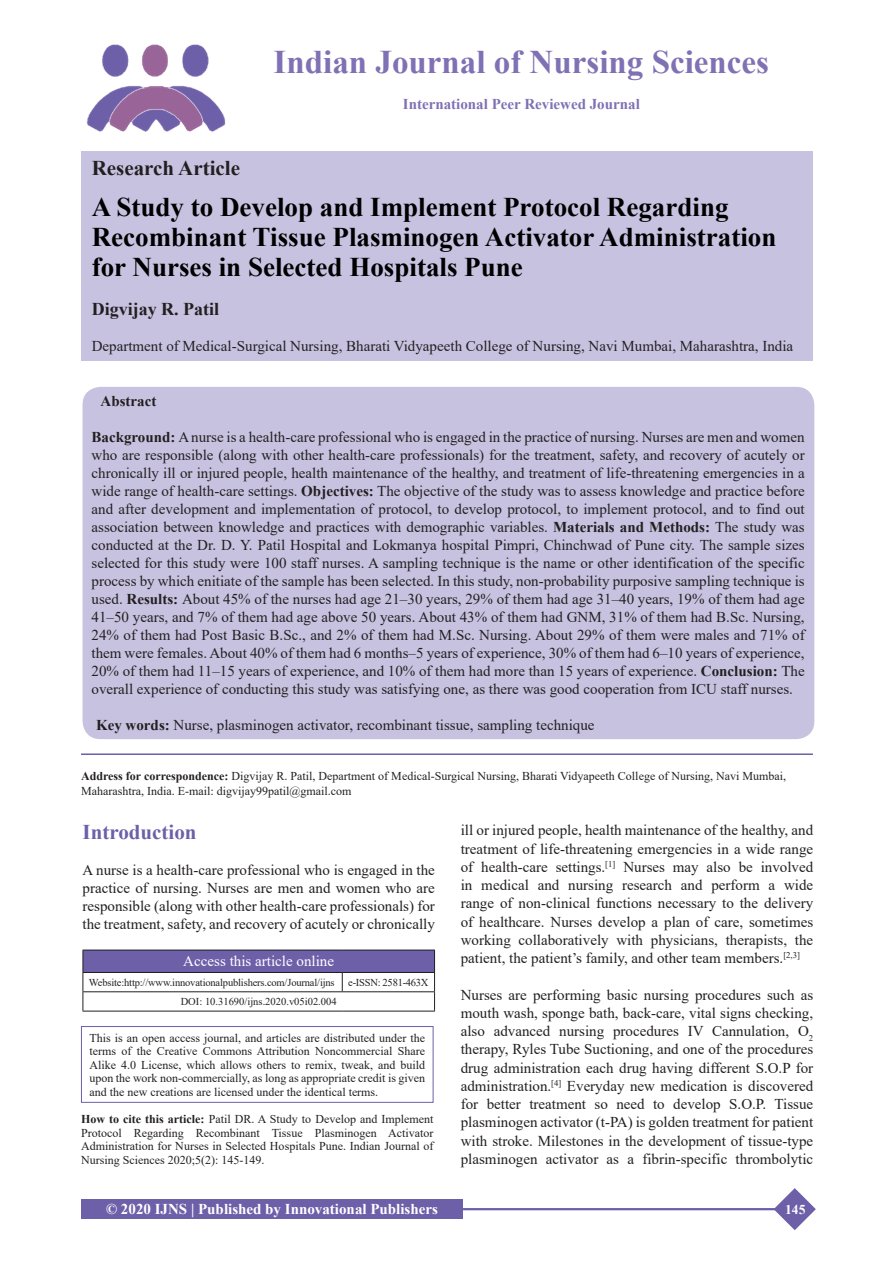
<style>
.page{position:relative;width:894px;height:1263px;background:#fff}
.page>*{position:absolute;margin:0;border:0;box-sizing:border-box;transform-origin:0 0}
.J_Name{font:700 33px "Times New Roman";color:#7f71b4}
.AT{font:700 27px/30px "Times New Roman";color:#000}
.AH{font:700 21px "Times New Roman";color:#231f20}
.t1{font:700 21px "Times New Roman";color:#6e5fa9}
.AU{font:700 18px "Times New Roman";color:#231f20}
.ABS{font:15px/18px "Times New Roman";color:#231f20;text-align:justify}
.TX{font:15px/18.3px "Times New Roman";color:#231f20;text-align:justify}
.AFF{font:15px "Times New Roman";color:#231f20}
.KWD{font:15px "Times New Roman";color:#231f20}
.RF{font:700 15px "Times New Roman";color:#fff}
.J_Name_S{font:700 15px "Times New Roman";color:#7f71b4}
.Access_Online{font:15px "Times New Roman";color:#fff}
.ABSH{font:700 15px "Times New Roman";color:#231f20}
.F{font:700 13.5px "Times New Roman";color:#fff}
.OPEN_Access{font:12px/13.5px "Times New Roman";color:#231f20;text-align:justify}
.HTC{font:12px/13.5px "Times New Roman";color:#231f20;text-align:justify}
.ADD{font:12px/14.4px "Times New Roman";color:#231f20}
.WEB{font:10.5px "Times New Roman";letter-spacing:-.015em;color:#231f20}
.DOI{font:10.5px "Times New Roman";color:#231f20}
.s1{font-weight:700}
</style>
<div class="page">
<hr style="left:411px;top:1208px;width:386px;height:2px;background:#6e5fa9">
<svg style="left:773px;top:1188px;width:42px;height:42px"></svg>
<div style="left:81px;top:1198px;width:381px;height:20px;background:#6e5fa9"></div>
<div style="left:82px;top:387px;width:732px;height:352px;background:#c7c2e0;border-radius:18px"></div>
<img style="left:86px;top:44px;width:140px;height:88px">
<div style="left:81px;top:151px;width:731px;height:210px;background:#c7c2e0"></div>
<hr style="left:81px;top:753px;width:731px;height:2px;background:#6e5fa9">
<div style="left:83px;top:950px;width:351px;height:22px;background:#6e5fa9"></div>
<hr style="left:82px;top:949px;width:260px;height:1px;background:#231f20">
<hr style="left:342px;top:949px;width:93px;height:1px;background:#231f20">
<hr style="left:342px;top:972px;width:93px;height:1px;background:#231f20">
<hr style="left:82px;top:972px;width:260px;height:1px;background:#231f20">
<svg style="left:342px;top:973px;width:1px;height:18px"></svg>
<hr style="left:82px;top:991px;width:260px;height:1px;background:#231f20">
<svg style="left:82px;top:950px;width:1px;height:60px"></svg>
<hr style="left:342px;top:991px;width:93px;height:1px;background:#231f20">
<svg style="left:434px;top:950px;width:1px;height:60px"></svg>
<hr style="left:82px;top:1010px;width:260px;height:1px;background:#231f20">
<hr style="left:342px;top:1010px;width:93px;height:1px;background:#231f20">
<div style="left:81px;top:1026px;width:352px;height:76px;border:1px solid #6e5fa9"></div>
<p class="J_Name" style="left:273px;top:38px;width:497px">Indian Journal of Nursing Sciences</p>
<p class="J_Name_S" style="left:402px;top:93px;width:238px">International Peer Reviewed Journal</p>
<p class="AH" style="left:92px;top:153px;width:150px">Research Article</p>
<p class="AT" style="left:92px;top:191px;width:686px">A Study to Develop and Implement Protocol Regarding<br>Recombinant Tissue Plasminogen Activator Administration for Nurses in Selected Hospitals Pune</p>
<p class="AU" style="left:92px;top:296px;width:129px">Digvijay R. Patil</p>
<p class="AFF" style="left:92px;top:335px;width:702px">Department of Medical-Surgical Nursing, Bharati Vidyapeeth College of Nursing, Navi Mumbai, Maharashtra, India</p>
<p class="ABSH" style="left:100px;top:390px;width:57px">Abstract</p>
<p class="ABS" style="left:91px;top:427px;width:714px"><span class="s1">Background:</span> A nurse is a health-care professional who is engaged in the practice of nursing. Nurses are men and women who are responsible (along with other health-care professionals) for the treatment, safety, and recovery of acutely or chronically ill or injured people, health maintenance of the healthy, and treatment of life-threatening emergencies in a wide range of health-care settings. <span class="s1">Objectives:</span> The objective of the study was to assess knowledge and practice before and after development and implementation of protocol, to develop protocol, to implement protocol, and to find out association between knowledge and practices with demographic variables. <span class="s1">Materials and Methods:</span> The study was conducted at the Dr. D. Y. Patil Hospital and Lokmanya hospital Pimpri, Chinchwad of Pune city. The sample sizes selected for this study were 100 staff nurses. A sampling technique is the name or other identification of the specific process by which enitiate of the sample has been selected. In this study, non-probability purposive sampling technique is used. <span class="s1">Results:</span> About 45% of the nurses had age 21–30 years, 29% of them had age 31–40 years, 19% of them had age 41–50 years, and 7% of them had age above 50 years. About 43% of them had GNM, 31% of them had B.Sc. Nursing, 24% of them had Post Basic B.Sc., and 2% of them had M.Sc. Nursing. About 29% of them were males and 71% of them were females. About 40% of them had 6 months–5 years of experience, 30% of them had 6–10 years of experience, 20% of them had 11–15 years of experience, and 10% of them had more than 15 years of experience. <span class="s1">Conclusion:</span> The overall experience of conducting this study was satisfying one, as there was good cooperation from ICU staff nurses.</p>
<p class="KWD" style="left:96px;top:714px;width:500px"><span class="s1">Key words:</span> Nurse, plasminogen activator, recombinant tissue, sampling technique</p>
<p class="ADD" style="left:81px;top:769px;width:706px"><span class="s1">Address for correspondence:</span> Digvijay R. Patil, Department of Medical-Surgical Nursing, Bharati Vidyapeeth College of Nursing, Navi Mumbai,<br>Maharashtra, India. E-mail: digvijay99patil@gmail.com</p>
<h1 class="t1" style="left:82px;top:817px;width:115px">Introduction</h1>
<p class="TX" style="left:82px;top:860px;width:354px">A nurse is a health-care professional who is engaged in the practice of nursing. Nurses are men and women who are responsible (along with other health-care professionals) for the treatment, safety, and recovery of acutely or chronically</p>
<p class="Access_Online" style="left:183px;top:951px;width:152px">Access this article online</p>
<p class="WEB" style="left:89px;top:974px;width:247px">Website:http://www.innovationalpublishers.com/Journal/ijns</p>
<p class="WEB" style="left:348px;top:975px;width:82px">e-ISSN: 2581-463X</p>
<p class="DOI" style="left:181px;top:994px;width:157px">DOI: 10.31690/ijns.2020.v05i02.004</p>
<p class="OPEN_Access" style="left:89px;top:1030px;width:337px">This is an open access journal, and articles are distributed under the terms of the Creative Commons Attribution Noncommercial Share Alike 4.0 License, which allows others to remix, tweak, and build upon the work non-commercially, as long as appropriate credit is given and the new creations are licensed under the identical terms.</p>
<p class="HTC" style="left:81px;top:1112px;width:354px"><span class="s1">How to cite this article:</span> Patil DR. A Study to Develop and Implement Protocol Regarding Recombinant Tissue Plasminogen Activator Administration for Nurses in Selected Hospitals Pune. Indian Journal of Nursing Sciences 2020;5(2): 145-149.</p>
<p class="TX" style="left:460px;top:820px;width:354px">ill or injured people, health maintenance of the healthy, and treatment of life-threatening emergencies in a wide range of health-care settings.<sup>[1]</sup> Nurses may also be involved in medical and nursing research and perform a wide range of non-clinical functions necessary to the delivery of healthcare. Nurses develop a plan of care, sometimes working collaboratively with physicians, therapists, the patient, the patient’s family, and other team members.<sup>[2,3]</sup></p>
<p class="TX" style="left:460px;top:984px;width:354px">Nurses are performing basic nursing procedures such as mouth wash, sponge bath, back-care, vital signs checking, also advanced nursing procedures IV Cannulation, O<sub>2 </sub>therapy, Ryles Tube Suctioning, and one of the procedures drug administration each drug having different S.O.P for administration.<sup>[4]</sup> Everyday new medication is discovered for better treatment so need to develop S.O.P. Tissue plasminogen activator (t-PA) is golden treatment for patient with stroke. Milestones in the development of tissue-type plasminogen activator as a fibrin-specific thrombolytic</p>
<p class="RF" style="left:106px;top:1198px;width:333px">© 2020 IJNS | Published by Innovational Publishers</p>
<p class="F" style="left:784px;top:1199px;width:22px">145</p>
</div>
